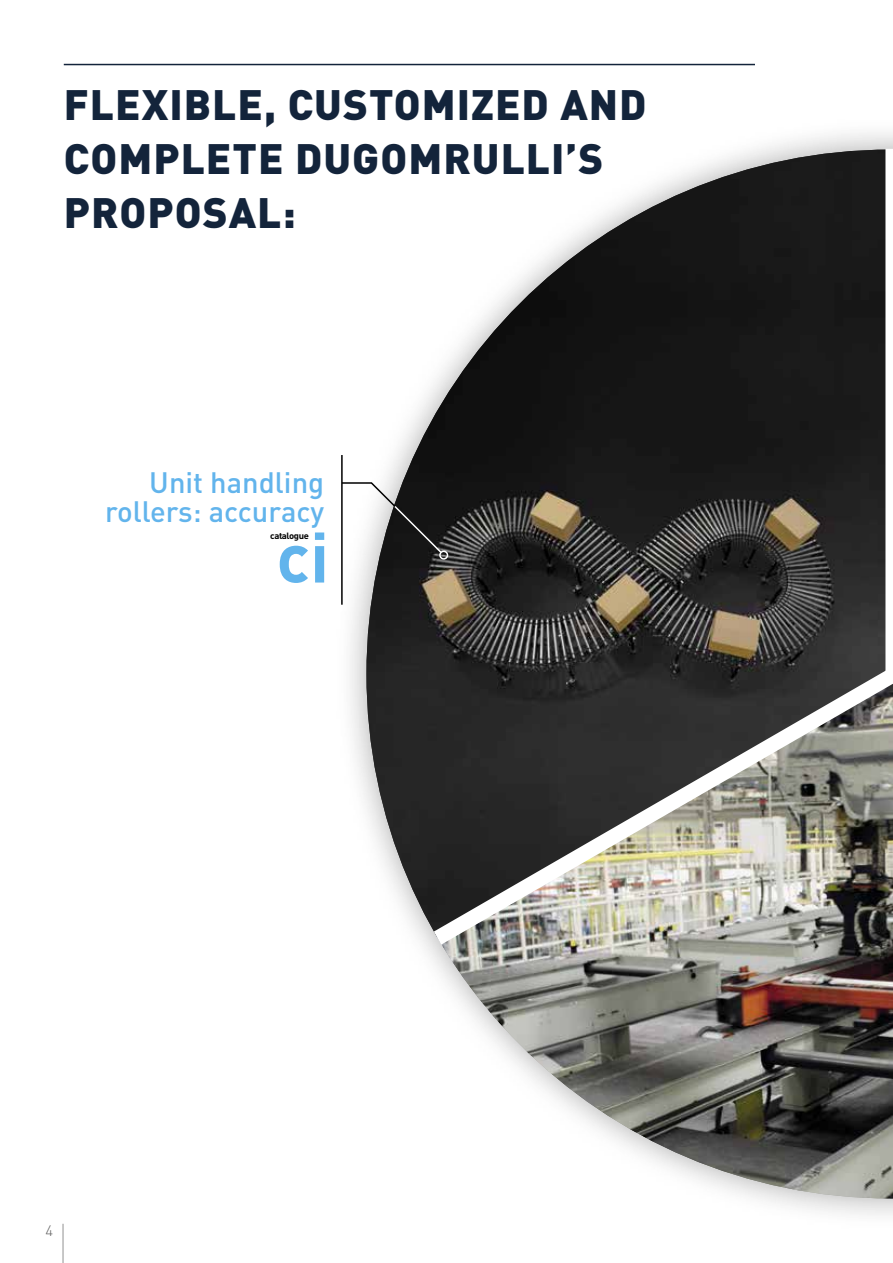
<style>
.page{position:relative;width:893px;height:1263px;background:#fff}
.page>*{position:absolute;margin:0;border:0;box-sizing:border-box;transform-origin:0 0}
.t1{font:900 42px/54px "DIN";letter-spacing:.025em;color:#13243b}
.t2{font:500 29.1px/29.1px "DIN";color:#62b4ec;text-align:right}
.t3{font:300 15px "DIN";color:#636363}
.t4{font:700 9px "DIN";letter-spacing:-.04em;color:#000;scale:1.05 1}
</style>
<div class="page">
<div style="left:0;top:0;width:893px;height:1263px;background:#636363;opacity:.55"></div>
<hr style="left:64px;top:64px;width:691px;height:1px;background:#13243b">
<svg style="left:417px;top:655px;width:476px;height:303px;background:#6c6b66"></svg>
<svg style="left:870px;top:128px;width:23px;height:828px"></svg>
<svg style="left:280px;top:532px;width:44px;height:51px"></svg>
<hr style="left:341px;top:455px;width:2px;height:150px;background:#000">
<div style="left:439px;top:551px;width:9px;height:9px;border:2px solid #fff;border-radius:50%"></div>
<svg style="left:340px;top:481px;width:103px;height:73px"></svg>
<hr style="left:62px;top:1224px;width:2px;height:39px;background:#b6b6b6">
<p class="t1" style="left:64px;top:76px;width:584px">FLEXIBLE, CUSTOMIZED AND<br>COMPLETE DUGOMRULLI’S<br>PROPOSAL:</p>
<p class="t2" style="left:105px;top:467px;width:221px">Unit handling rollers: accuracy</p>
<p class="t4" style="left:270px;top:530px;width:38px">catalogue</p>
<p class="t3" style="left:46px;top:1221px;width:9px">4</p>
</div>
